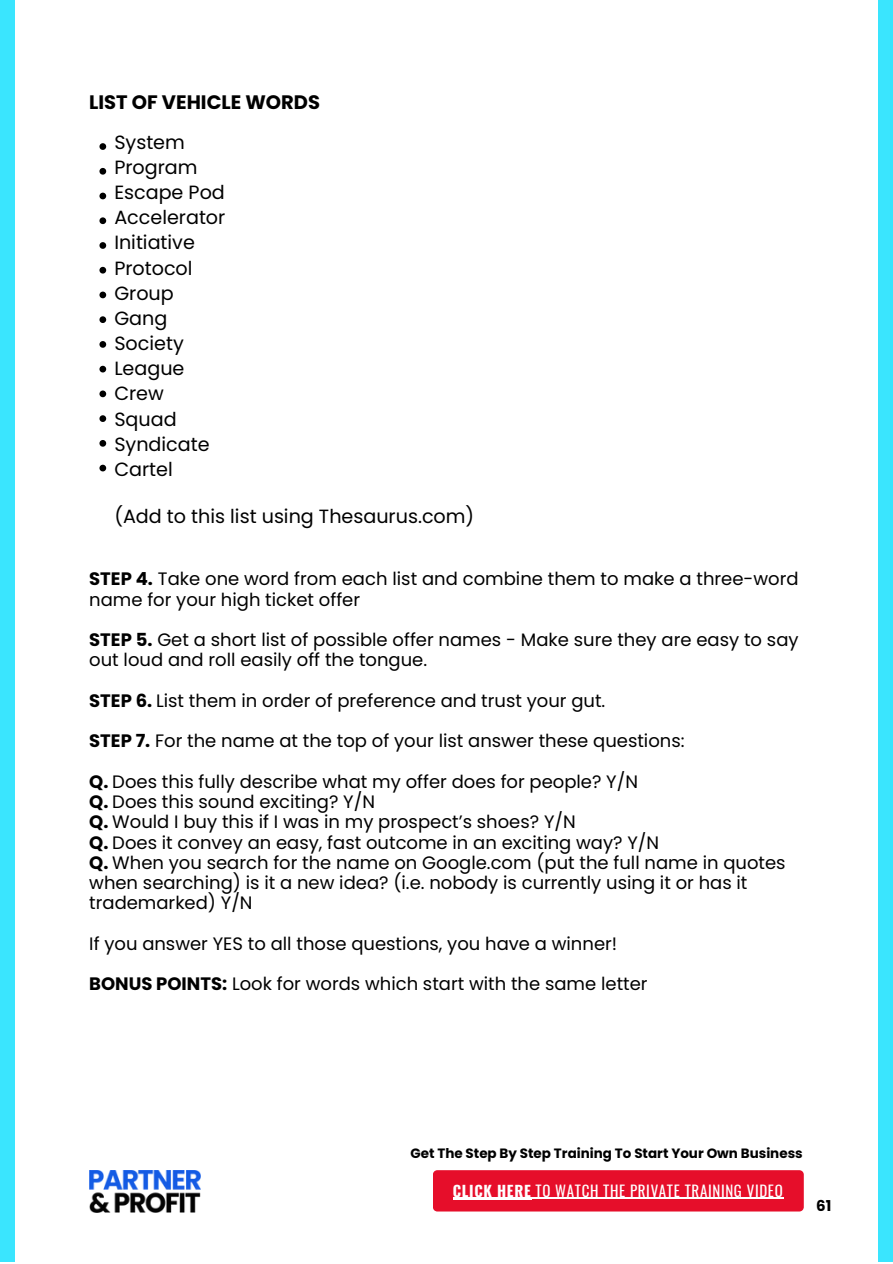
<style>
.page{position:relative;width:893px;height:1264px;background:#fff}
.page>*{position:absolute;margin:0;border:0;box-sizing:border-box;transform-origin:0 0}
.t1{font:700 19.5px "Poppins";color:#000}
.t2{font:19.2px/25.2px "Poppins";color:#000}
.t3{font:18px/20.2px "Poppins";color:#000}
.t4{font:15px "Oswald";letter-spacing:.045em;color:#fff}
.t5{font:700 15px "Poppins";color:#000}
.t6{font:700 13.5px "Poppins";color:#000}
.s1{font-weight:700}
</style>
<div class="page">
<div style="left:0;top:0;width:15px;height:1261px;background:#3ae5fe"></div>
<div style="left:878px;top:0;width:14px;height:1261px;background:#3ae5fe"></div>
<svg style="left:99px;top:143px;width:7px;height:7px"></svg>
<svg style="left:99px;top:168px;width:7px;height:7px"></svg>
<svg style="left:99px;top:193px;width:7px;height:6px"></svg>
<svg style="left:99px;top:217px;width:7px;height:7px"></svg>
<svg style="left:99px;top:242px;width:7px;height:7px"></svg>
<svg style="left:99px;top:267px;width:7px;height:6px"></svg>
<svg style="left:99px;top:291px;width:7px;height:7px"></svg>
<svg style="left:99px;top:316px;width:7px;height:7px"></svg>
<svg style="left:99px;top:341px;width:7px;height:7px"></svg>
<svg style="left:99px;top:366px;width:7px;height:6px"></svg>
<svg style="left:99px;top:390px;width:7px;height:7px"></svg>
<svg style="left:99px;top:415px;width:7px;height:7px"></svg>
<svg style="left:99px;top:440px;width:7px;height:6px"></svg>
<svg style="left:99px;top:464px;width:7px;height:7px"></svg>
<div style="left:433px;top:1170px;width:370px;height:41px;background:#e60e2a"></div>
<hr style="left:453px;top:1198px;width:78px;height:1px;background:#fff">
<img style="left:89px;top:1170px;width:112px;height:42px">
<hr style="left:453px;top:1197px;width:78px;height:1px;background:#fff">
<hr style="left:531px;top:1197px;width:252px;height:1px;background:#fff">
<h1 class="t1" style="left:89px;top:89px;width:232px">LIST OF VEHICLE WORDS</h1>
<h2 class="t2" style="left:114px;top:129px;width:112px">System<br>Program<br>Escape Pod<br>Accelerator<br>Initiative<br>Protocol<br>Group<br>Gang<br>Society<br>League<br>Crew<br>Squad<br>Syndicate<br>Cartel</h2>
<h2 class="t2" style="left:114px;top:503px;width:361px">(Add to this list using Thesaurus.com)</h2>
<h2 class="t3" style="left:89px;top:569px;width:710px"><span class="s1">STEP 4.</span> Take one word from each list and combine them to make a three-word name for your high ticket offer</h2>
<h2 class="t3" style="left:89px;top:629px;width:710px"><span class="s1">STEP 5.</span> Get a short list of possible offer names - Make sure they are easy to say out loud and roll easily off the tongue.</h2>
<h2 class="t3" style="left:89px;top:690px;width:517px"><span class="s1">STEP 6.</span> List them in order of preference and trust your gut.</h2>
<h2 class="t3" style="left:89px;top:731px;width:596px"><span class="s1">STEP 7.</span> For the name at the top of your list answer these questions:</h2>
<h2 class="t3" style="left:89px;top:771px;width:698px"><span class="s1">Q.</span> Does this fully describe what my offer does for people? Y/N<br><span class="s1">Q.</span> Does this sound exciting? Y/N<br><span class="s1">Q.</span> Would I buy this if I was in my prospect’s shoes? Y/N<br><span class="s1">Q.</span> Does it convey an easy, fast outcome in an exciting way? Y/N<br><span class="s1">Q.</span> When you search for the name on Google.com (put the full name in quotes when searching) is it a new idea? (i.e. nobody is currently using it or has it trademarked) Y/N</h2>
<h2 class="t3" style="left:89px;top:933px;width:529px">If you answer YES to all those questions, you have a winner!</h2>
<h2 class="t3" style="left:89px;top:974px;width:559px"><span class="s1">BONUS POINTS:</span> Look for words which start with the same letter</h2>
<h3 class="t6" style="left:410px;top:1143px;width:394px">Get The Step By Step Training To Start Your Own Business</h3>
<p class="t4" style="left:453px;top:1178px;width:331px"><span class="s1">CLICK HERE</span> TO WATCH THE PRIVATE TRAINING VIDEO</p>
<p class="t5" style="left:816px;top:1194px;width:17px">61</p>
</div>
